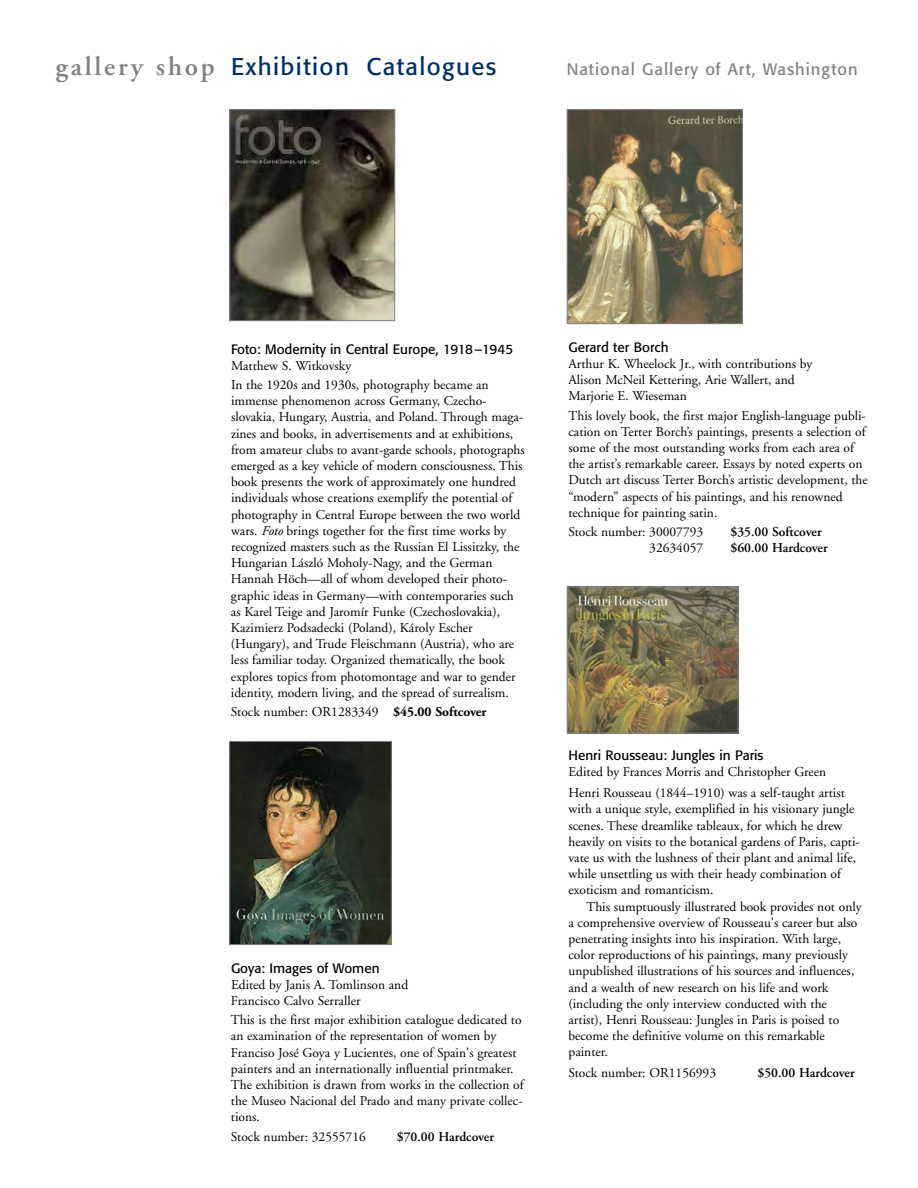
<style>
.page{position:relative;width:918px;height:1188px;background:#fff}
.page>*{position:absolute;margin:0;border:0;box-sizing:border-box;transform-origin:0 0}
.t1{font:24px "Formata";letter-spacing:.06em;color:#002f65}
.t2{font:16.5px "Formata";letter-spacing:.06em;color:#7f8285}
.t3{font:13.5px/16.2px "Adobe Garamond";color:#000}
.t4{font:13.5px "Formata";color:#000}
.t5{font:600 13.5px "Adobe Garamond";color:#000}
.s1{font-family:"Adobe Garamond";font-weight:600;font-size:27px;color:#7f8285}
.s2{font-style:italic}
.s3{font-weight:700}
</style>
<div class="page">
<img style="left:232px;top:743px;width:158px;height:200px">
<div style="left:230px;top:741px;width:162px;height:204px;border:1px solid #7f8285"></div>
<img style="left:569px;top:111px;width:171px;height:211px">
<div style="left:567px;top:109px;width:175px;height:215px;border:1px solid #7f8285"></div>
<img style="left:232px;top:111px;width:161px;height:208px">
<div style="left:230px;top:109px;width:165px;height:212px;border:1px solid #7f8285"></div>
<img style="left:569px;top:589px;width:167px;height:142px">
<div style="left:567px;top:587px;width:171px;height:146px;border:1px solid #7f8285"></div>
<h1 class="t1" style="left:56px;top:56px;width:442px"><span class="s1">gallery shop</span> Exhibition Catalogues</h1>
<p class="t2" style="left:567px;top:62px;width:292px">National Gallery of Art, Washington</p>
<p class="t4" style="left:231px;top:343px;width:284px">Foto: Modernity in Central Europe, 1918–1945</p>
<p class="t3" style="left:231px;top:357px;width:259px;line-height:19.2px">Matthew S. Witkovsky<br>In the 1920s and 1930s, photography became an</p>
<p class="t3" style="left:231px;top:394px;width:295px">immense phenomenon across Germany, Czecho&shy;slovakia, Hungary, Austria, and Poland. Through maga&shy;zines and books, in advertisements and at exhibitions, from amateur clubs to avant-garde schools, photographs emerged as a key vehicle of modern consciousness. This book presents the work of approximately one hundred individuals whose creations exemplify the potential of photography in Central Europe between the two world wars. <span class="s2">Foto</span> brings together for the first time works by recognized masters such as the Russian El Lissitzky, the Hungarian László Moholy-Nagy, and the German Hannah Höch—all of whom developed their photo&shy;graphic ideas in Germany—with contemporaries such as Karel Teige and Jaromír Funke (Czechoslovakia), Kazimierz Podsadecki (Poland), Károly Escher (Hungary), and Trude Fleischmann (Austria), who are less familiar today. Organized thematically, the book explores topics from photomontage and war to gender identity, modern living, and the spread of surrealism.</p>
<p class="t3" style="left:231px;top:705px;width:257px">Stock number: OR1283349 <span class="s3">$45.00 Softcover</span></p>
<p class="t4" style="left:231px;top:962px;width:150px">Goya: Images of Women</p>
<p class="t3" style="left:231px;top:978px;width:179px">Edited by Janis A. Tomlinson and<br>Francisco Calvo Serraller</p>
<p class="t3" style="left:231px;top:1013px;width:294px">This is the first major exhibition catalogue dedicated to an examination of the representation of women by Franciso José Goya y Lucientes, one of Spain's greatest painters and an internationally influential printmaker.<br>The exhibition is drawn from works in the collection of the Museo Nacional del Prado and many private collec&shy;tions.</p>
<p class="t3" style="left:231px;top:1129px;width:136px">Stock number: 32555716</p>
<p class="t5" style="left:397px;top:1131px;width:99px">$70.00 Hardcover</p>
<p class="t4" style="left:568px;top:342px;width:102px">Gerard ter Borch</p>
<p class="t3" style="left:568px;top:357px;width:246px">Arthur K. Wheelock Jr., with contributions by<br>Alison McNeil Kettering, Arie Wallert, and<br>Marjorie E. Wieseman</p>
<p class="t3" style="left:568px;top:408px;width:301px">This lovely book, the first major English-language publi&shy;cation on Terter Borch’s paintings, presents a selection of some of the most outstanding works from each area of the artist’s remarkable career. Essays by noted experts on Dutch art discuss Terter Borch’s artistic development, the “modern” aspects of his paintings, and his renowned technique for painting satin.</p>
<p class="t3" style="left:568px;top:525px;width:136px">Stock number: 30007793</p>
<p class="t5" style="left:730px;top:526px;width:93px">$35.00 Softcover</p>
<p class="t3" style="left:649px;top:541px;width:55px">32634057</p>
<p class="t5" style="left:730px;top:542px;width:99px">$60.00 Hardcover</p>
<p class="t4" style="left:568px;top:750px;width:196px">Henri Rousseau: Jungles in Paris</p>
<p class="t3" style="left:568px;top:763px;width:278px;line-height:20.7px">Edited by Frances Morris and Christopher Green<br>Henri Rousseau (1844–1910) was a self-taught artist</p>
<p class="t3" style="left:568px;top:802px;width:293px">with a unique style, exemplified in his visionary jungle scenes. These dreamlike tableaux, for which he drew heavily on visits to the botanical gardens of Paris, capti&shy;vate us with the lushness of their plant and animal life, while unsettling us with their heady combination of exoticism and romanticism.</p>
<p class="t3" style="left:568px;top:899px;width:295px;text-indent:18px">This sumptuously illustrated book provides not only a comprehensive overview of Rousseau's career but also penetrating insights into his inspiration. With large, color reproductions of his paintings, many previously unpublished illustrations of his sources and influences, and a wealth of new research on his life and work (including the only interview conducted with the artist), Henri Rousseau: Jungles in Paris is poised to become the definitive volume on this remarkable painter.</p>
<p class="t3" style="left:568px;top:1066px;width:149px">Stock number: OR1156993</p>
<p class="t5" style="left:758px;top:1067px;width:99px">$50.00 Hardcover</p>
</div>
